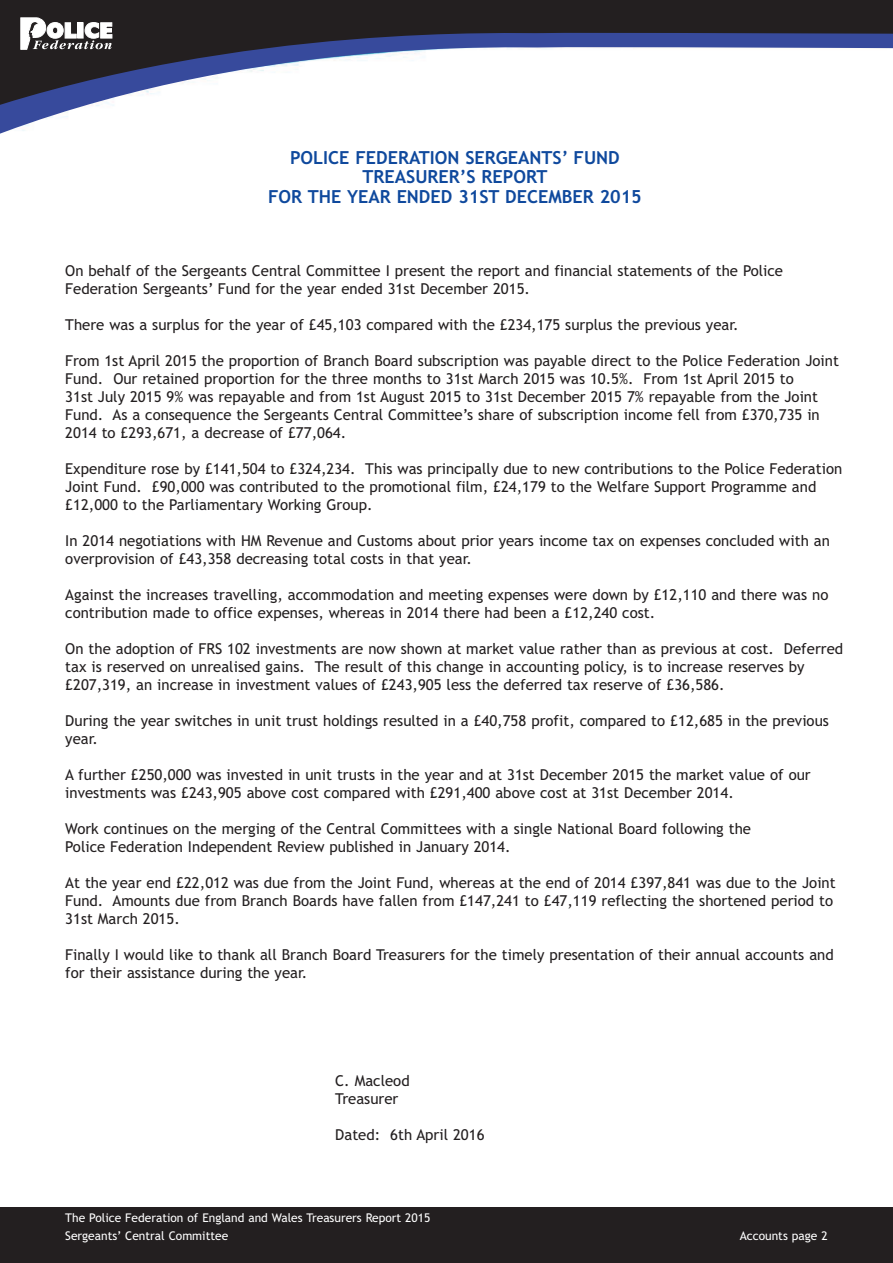
<style>
.page{position:relative;width:893px;height:1263px;background:#fff}
.page>*{position:absolute;margin:0;border:0;box-sizing:border-box;transform-origin:0 0}
.t1{font:700 18px/19.5px "Trebuchet MS";color:#0f499d;text-align:center}
.t2{font:15px/18px "Trebuchet MS";color:#231f20}
.t3{font:12px/18px "Trebuchet MS";color:#fff}
</style>
<div class="page">
<div style="left:0;top:1208px;width:893px;height:55px;background:#231f20"></div>
<svg style="left:0;top:113px;width:68px;height:21px"></svg>
<svg style="left:0;top:0;width:893px;height:113px"></svg>
<svg style="left:21px;top:18px;width:91px;height:31px"></svg>
<p class="t1" style="left:268px;top:148px;width:375px">POLICE FEDERATION SERGEANTS’ FUND<br>TREASURER’S REPORT<br>FOR THE YEAR ENDED 31ST DECEMBER 2015</p>
<p class="t2" style="left:65px;top:262px;width:719px">On behalf of the Sergeants Central Committee I present the report and financial statements of the Police<br>Federation Sergeants’ Fund for the year ended 31st December 2015.</p>
<p class="t2" style="left:65px;top:316px;width:675px">There was a surplus for the year of £45,103 compared with the £234,175 surplus the previous year.</p>
<p class="t2" style="left:65px;top:352px;width:775px">From 1st April 2015 the proportion of Branch Board subscription was payable direct to the Police Federation Joint Fund. Our retained proportion for the three months to 31st March 2015 was 10.5%. From 1st April 2015 to<br>31st July 2015 9% was repayable and from 1st August 2015 to 31st December 2015 7% repayable from the Joint Fund. As a consequence the Sergeants Central Committee’s share of subscription income fell from £370,735 in 2014 to £293,671, a decrease of £77,064.</p>
<p class="t2" style="left:65px;top:460px;width:778px">Expenditure rose by £141,504 to £324,234. This was principally due to new contributions to the Police Federation<br>Joint Fund. £90,000 was contributed to the promotional film, £24,179 to the Welfare Support Programme and £12,000 to the Parliamentary Working Group.</p>
<p class="t2" style="left:65px;top:532px;width:766px">In 2014 negotiations with HM Revenue and Customs about prior years income tax on expenses concluded with an overprovision of £43,358 decreasing total costs in that year.</p>
<p class="t2" style="left:65px;top:586px;width:765px">Against the increases travelling, accommodation and meeting expenses were down by £12,110 and there was no contribution made to office expenses, whereas in 2014 there had been a £12,240 cost.</p>
<p class="t2" style="left:65px;top:640px;width:779px">On the adoption of FRS 102 investments are now shown at market value rather than as previous at cost. Deferred tax is reserved on unrealised gains. The result of this change in accounting policy, is to increase reserves by £207,319, an increase in investment values of £243,905 less the deferred tax reserve of £36,586.</p>
<p class="t2" style="left:65px;top:712px;width:765px">During the year switches in unit trust holdings resulted in a £40,758 profit, compared to £12,685 in the previous year.</p>
<p class="t2" style="left:65px;top:766px;width:747px">A further £250,000 was invested in unit trusts in the year and at 31st December 2015 the market value of our investments was £243,905 above cost compared with £291,400 above cost at 31st December 2014.</p>
<p class="t2" style="left:65px;top:820px;width:687px">Work continues on the merging of the Central Committees with a single National Board following the<br>Police Federation Independent Review published in January 2014.</p>
<p class="t2" style="left:65px;top:874px;width:772px">At the year end £22,012 was due from the Joint Fund, whereas at the end of 2014 £397,841 was due to the Joint<br>Fund. Amounts due from Branch Boards have fallen from £147,241 to £47,119 reflecting the shortened period to<br>31st March 2015.</p>
<p class="t2" style="left:65px;top:946px;width:770px">Finally I would like to thank all Branch Board Treasurers for the timely presentation of their annual accounts and for their assistance during the year.</p>
<p class="t2" style="left:335px;top:1072px;width:76px">C. Macleod<br>Treasurer</p>
<p class="t2" style="left:335px;top:1126px;width:151px">Dated: 6th April 2016</p>
<p class="t3" style="left:65px;top:1209px;width:367px">The Police Federation of England and Wales Treasurers Report 2015<br>Sergeants’ Central Committee</p>
<p class="t3" style="left:740px;top:1227px;width:89px">Accounts page 2</p>
</div>
